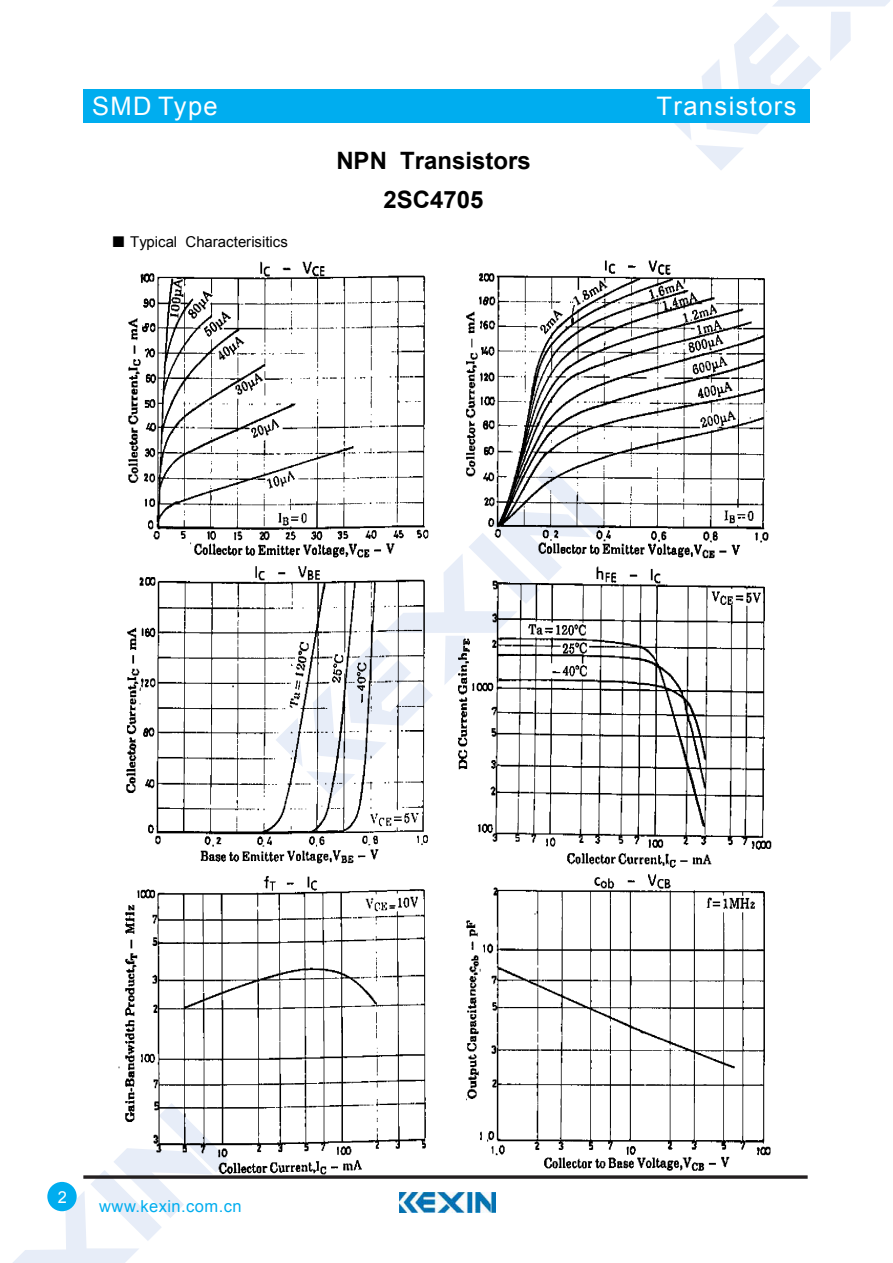
<style>
.page{position:relative;width:893px;height:1263px;background:#fff}
.page>*{position:absolute;margin:0;border:0;box-sizing:border-box;transform-origin:0 0}
.t1{font:25.5px "Arial";letter-spacing:.055em;color:#fff}
.t2{font:700 24px/39.3px "Arial";color:#000;text-align:center}
.t3{font:16.5px "Arial";letter-spacing:.025em;color:#00adef}
.t4{font:16.5px "Arial";color:#fff}
.t5{font:15px "Arial";color:#000}
.s1{font-family:"Sim Sun"}
</style>
<div class="page">
<svg style="left:674px;top:0;width:216px;height:170px"></svg>
<svg style="left:13px;top:1179px;width:171px;height:84px"></svg>
<div style="left:83px;top:89px;width:726px;height:34px;background:#00adef"></div>
<svg style="left:83px;top:1177px;width:725px;height:2px"></svg>
<div style="left:47px;top:1182px;width:30px;height:29px;background:#00adef;border-radius:50%"></div>
<img style="left:400px;top:1193px;width:95px;height:20px">
<img style="left:83px;top:260px;width:725px;height:917px">
<h1 class="t1" style="left:92px;top:89px;width:127px">SMD Type</h1>
<p class="t5" style="left:111px;top:232px;width:178px"><span class="s1">■</span> Typical Characterisitics</p>
<h2 class="t2" style="left:336px;top:141px;width:196px">NPN Transistors<br>2SC4705</h2>
<h1 class="t1" style="left:657px;top:89px;width:141px">Transistors</h1>
<p class="t4" style="left:58px;top:1186px;width:11px">2</p>
<p class="t3" style="left:99px;top:1196px;width:144px">www.kexin.com.cn</p>
</div>
